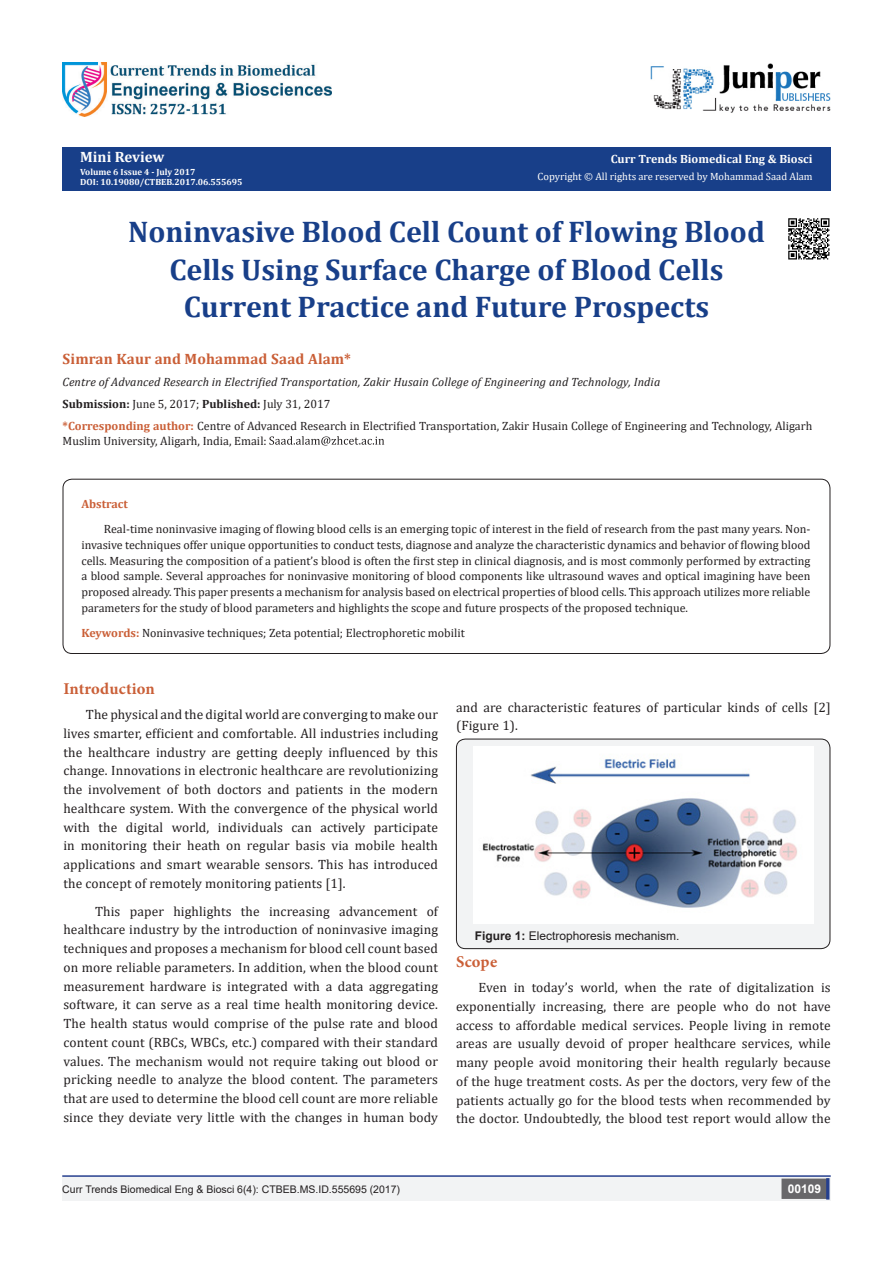
<style>
.page{position:relative;width:893px;height:1263px;background:#fff}
.page>*{position:absolute;margin:0;border:0;box-sizing:border-box;transform-origin:0 0}
.t1{font:700 30px "Cambria";color:#183f89}
.t2{font:700 16.5px "Minion Pro";letter-spacing:.005em;color:#ca5f37}
.t3{font:700 15px "Cambria";letter-spacing:.01em;color:#ca5f37}
.t4{font:700 15px "Cambria";color:#fcfcfc}
.t5{font:13.5px/18.8px "Cambria";letter-spacing:.01em;color:#231f20;text-align:justify}
.t6{font:12px/15.8px "Cambria";color:#231f20}
.t7{font:italic 12px "Cambria";letter-spacing:.01em;color:#231f20}
.t8{font:12px "Arial";color:#231f20}
.t9{font:700 12px "Cambria";color:#fffefc}
.t10{font:700 12px "Cambria";color:#ca5f37}
.t11{font:700 12px "Arial";color:#fff}
.t12{font:10.5px "Arial";color:#231f20}
.t13{font:10.5px "Cambria";color:#fffefc}
.t14{font:700 9px "Cambria";color:#fff}
.t15{font:700 9px "Cambria";color:#fcfcfc}
.s1{color:#fcfcfc}
.s2{font-weight:700}
.s3{font-weight:700;color:#ca5f37}
</style>
<div class="page">
<div style="left:62px;top:147px;width:769px;height:43px;background:#183f89"></div>
<svg style="left:269px;top:436px;width:115px;height:9px"></svg>
<div style="left:456px;top:739px;width:374px;height:210px;background:#f2f3f4;border-radius:9px"></div>
<div style="left:456px;top:739px;width:374px;height:210px;border:1px solid #231f20;border-radius:9px"></div>
<img style="left:473px;top:746px;width:340px;height:177px">
<img style="left:651px;top:63px;width:180px;height:50px">
<hr style="left:62px;top:1175px;width:769px;height:2px;background:#253f8e">
<div style="left:62px;top:1177px;width:495px;height:24px;background:#f2f3f4"></div>
<div style="left:557px;top:1177px;width:274px;height:24px;background:#f2f3f4"></div>
<div style="left:782px;top:1179px;width:45px;height:19px;background:#68676a"></div>
<div style="left:781px;top:1178px;width:46px;height:21px;border:2px solid #68676a"></div>
<div style="left:826px;top:1178px;width:3px;height:21px;background:#253f8e;border:2px solid #253f8e"></div>
<img style="left:62px;top:62px;width:269px;height:55px">
<div style="left:63px;top:479px;width:767px;height:175px;border:1px solid #231f20;border-radius:9px"></div>
<img style="left:788px;top:218px;width:42px;height:42px">
<p class="t4" style="left:80px;top:147px;width:86px">Mini Review</p>
<p class="t15" style="left:80px;top:165px;width:117px">Volume 6 Issue 4 - July 2017</p>
<p class="t14" style="left:80px;top:176px;width:164px"><span class="s1">DOI:</span> 10.19080/CTBEB.2017.06.555695</p>
<p class="t9" style="left:611px;top:150px;width:203px">Curr Trends Biomedical Eng &amp; Biosci</p>
<p class="t13" style="left:538px;top:170px;width:277px">Copyright © All rights are reserved by Mohammad Saad Alam</p>
<p class="t1" style="left:128px;top:211px;width:638px">Noninvasive Blood Cell Count of Flowing Blood</p>
<p class="t1" style="left:169px;top:248px;width:556px">Cells Using Surface Charge of Blood Cells</p>
<p class="t1" style="left:184px;top:286px;width:527px">Current Practice and Future Prospects</p>
<p class="t3" style="left:63px;top:349px;width:290px">Simran Kaur and Mohammad Saad Alam*</p>
<p class="t7" style="left:63px;top:374px;width:599px">Centre of Advanced Research in Electrified Transportation, Zakir Husain College of Engineering and Technology, India</p>
<p class="t6" style="left:63px;top:396px;width:269px"><span class="s2">Submission:</span> June 5, 2017; <span class="s2">Published:</span> July 31, 2017</p>
<p class="t6" style="left:63px;top:419px;width:751px;line-height:14.4px"><span class="s3">*Corresponding author:</span> Centre of Advanced Research in Electrified Transportation, Zakir Husain College of Engineering and Technology, Aligarh<br>Muslim University, Aligarh, India, Email:</p>
<p class="t10" style="left:81px;top:496px;width:48px">Abstract</p>
<p class="t6" style="left:81px;top:521px;width:731px;text-align:justify;text-indent:22px">Real-time noninvasive imaging of flowing blood cells is an emerging topic of interest in the field of research from the past many years. Non&shy;invasive techniques offer unique opportunities to conduct tests, diagnose and analyze the characteristic dynamics and behavior of flowing blood cells. Measuring the composition of a patient’s blood is often the first step in clinical diagnosis, and is most commonly performed by extracting a blood sample. Several approaches for noninvasive monitoring of blood components like ultrasound waves and optical imagining have been proposed already. This paper presents a mechanism for analysis based on electrical properties of blood cells. This approach utilizes more reliable parameters for the study of blood parameters and highlights the scope and future prospects of the proposed technique.</p>
<p class="t6" style="left:81px;top:625px;width:385px"><span class="s3">Keywords:</span> Noninvasive techniques; Zeta potential; Electrophoretic mobilit</p>
<p class="t2" style="left:63px;top:677px;width:93px">Introduction</p>
<p class="t5" style="left:63px;top:705px;width:376px;text-indent:22px">The physical and the digital world are converging to make our lives smarter, efficient and comfortable. All industries including the healthcare industry are getting deeply influenced by this change. Innovations in electronic healthcare are revolutionizing the involvement of both doctors and patients in the modern healthcare system. With the convergence of the physical world with the digital world, individuals can actively participate in monitoring their heath on regular basis via mobile health applications and smart wearable sensors. This has introduced the concept of remotely monitoring patients [1].</p>
<p class="t5" style="left:63px;top:901px;width:376px;text-indent:32px">This paper highlights the increasing advancement of healthcare industry by the introduction of noninvasive imaging techniques and proposes a mechanism for blood cell count based on more reliable parameters. In addition, when the blood count measurement hardware is integrated with a data aggregating software, it can serve as a real time health monitoring device.<br>The health status would comprise of the pulse rate and blood content count (RBCs, WBCs, etc.) compared with their standard values. The mechanism would not require taking out blood or pricking needle to analyze the blood content. The parameters that are used to determine the blood cell count are more reliable since they deviate very little with the changes in human body</p>
<p class="t5" style="left:456px;top:697px;width:376px">and are characteristic features of particular kinds of cells [2] (Figure 1).</p>
<p class="t8" style="left:475px;top:927px;width:206px"><span class="s2">Figure 1:</span> Electrophoresis mechanism.</p>
<p class="t2" style="left:456px;top:950px;width:43px">Scope</p>
<p class="t5" style="left:456px;top:978px;width:376px;text-indent:22px">Even in today’s world, when the rate of digitalization is exponentially increasing, there are people who do not have access to affordable medical services. People living in remote areas are usually devoid of proper healthcare services, while many people avoid monitoring their health regularly because of the huge treatment costs. As per the doctors, very few of the patients actually go for the blood tests when recommended by the doctor. Undoubtedly, the blood test report would allow the</p>
<p class="t12" style="left:62px;top:1182px;width:339px">Curr Trends Biomedical Eng &amp; Biosci 6(4): CTBEB.MS.ID.555695 (2017)</p>
<p class="t11" style="left:788px;top:1180px;width:35px">00109</p>
</div>
